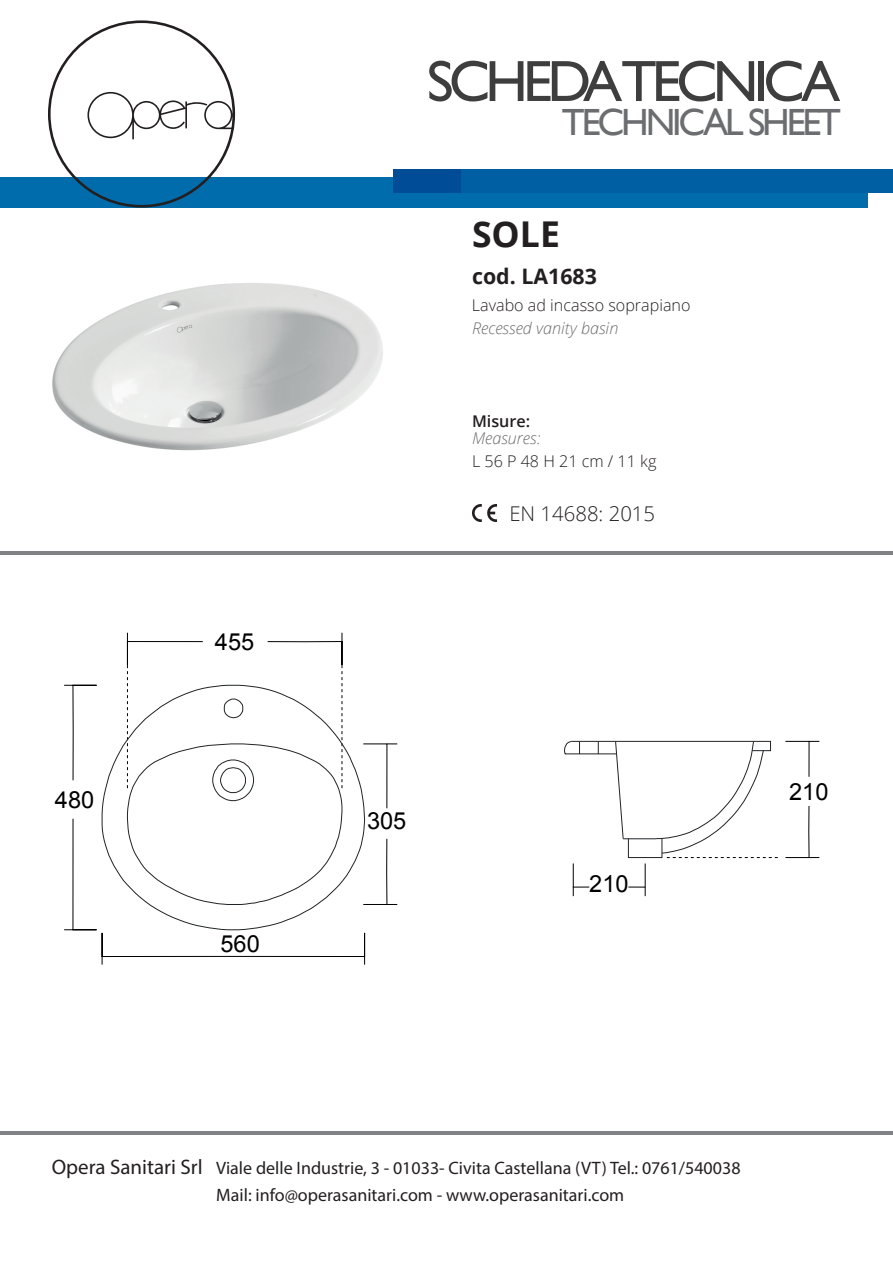
<style>
.page{position:relative;width:893px;height:1263px;background:#fff}
.page>*{position:absolute;margin:0;border:0;box-sizing:border-box;transform-origin:0 0}
.t1{font:58.35px "Gill Sans";letter-spacing:-.085em;color:#3e3e3f}
.t2{font:37.95px "Gill Sans";letter-spacing:-.085em;color:#6c6d70}
.t3{font:700 35.55px "Open Sans";color:#231f20}
.t4{font:23.55px "Arial";color:#000001}
.t5{font:700 21.3px "Open Sans";color:#231f20}
.t6{font:21px "Myriad Pro";color:#231f20}
.t7{font:300 20.4px "Open Sans";color:#231f20}
.t8{font:18px/27px "Myriad Pro";color:#231f20}
.t9{font:300 16.2px "Open Sans";color:#231f20}
.t10{font:italic 300 16.2px "Open Sans";color:#6c6d70}
.t11{font:600 16.2px "Open Sans";color:#231f20}
</style>
<div class="page">
<div style="left:0;top:177px;width:868px;height:31px;background:#006cac"></div>
<div style="left:393px;top:169px;width:500px;height:24px;background:#005fa3"></div>
<div style="left:393px;top:169px;width:67px;height:24px;background:#004c97"></div>
<hr style="left:0;top:1131px;width:893px;height:3px;background:#808285">
<hr style="left:0;top:551px;width:893px;height:3px;background:#808285">
<svg style="left:48px;top:20px;width:187px;height:188px"></svg>
<img style="left:52px;top:283px;width:331px;height:168px">
<svg style="left:64px;top:632px;width:333px;height:333px"></svg>
<svg style="left:101px;top:684px;width:264px;height:246px"></svg>
<svg style="left:564px;top:740px;width:255px;height:156px"></svg>
<div style="left:606px;top:909px;width:102px;height:102px;border:8px solid #231f20;border-radius:50%"></div>
<div style="left:612px;top:942px;width:92px;height:14px;background:#fff"></div>
<img style="left:472px;top:504px;width:24px;height:18px">
<h3 class="t4" style="left:55px;top:784px;width:41px">480</h3>
<h3 class="t4" style="left:215px;top:626px;width:41px">455</h3>
<h3 class="t4" style="left:220px;top:928px;width:41px">560</h3>
<h1 class="t1" style="left:427px;top:47px;width:415px">SCHEDA TECNICA</h1>
<h2 class="t2" style="left:562px;top:100px;width:281px">TECHNICAL SHEET</h2>
<h3 class="t3" style="left:472px;top:209px;width:89px">SOLE</h3>
<p class="t5" style="left:472px;top:261px;width:126px">cod. LA1683</p>
<p class="t9" style="left:472px;top:294px;width:220px">Lavabo ad incasso soprapiano</p>
<p class="t10" style="left:472px;top:316px;width:148px">Recessed vanity basin</p>
<p class="t11" style="left:472px;top:410px;width:60px">Misure:</p>
<p class="t10" style="left:472px;top:427px;width:70px">Measures:</p>
<p class="t9" style="left:472px;top:450px;width:186px">L 56 P 48 H 21 cm / 11 kg</p>
<p class="t7" style="left:509px;top:499px;width:147px">EN 14688: 2015</p>
<h3 class="t4" style="left:367px;top:806px;width:41px">305</h3>
<h3 class="t4" style="left:589px;top:868px;width:41px">210</h3>
<h3 class="t4" style="left:789px;top:776px;width:41px">210</h3>
<p class="t6" style="left:52px;top:1154px;width:153px">Opera Sanitari Srl</p>
<p class="t8" style="left:216px;top:1154px;width:526px">Viale delle Industrie, 3 - 01033- Civita Castellana (VT) Tel.: 0761/540038<br>Mail: info@operasanitari.com - www.operasanitari.com</p>
</div>
